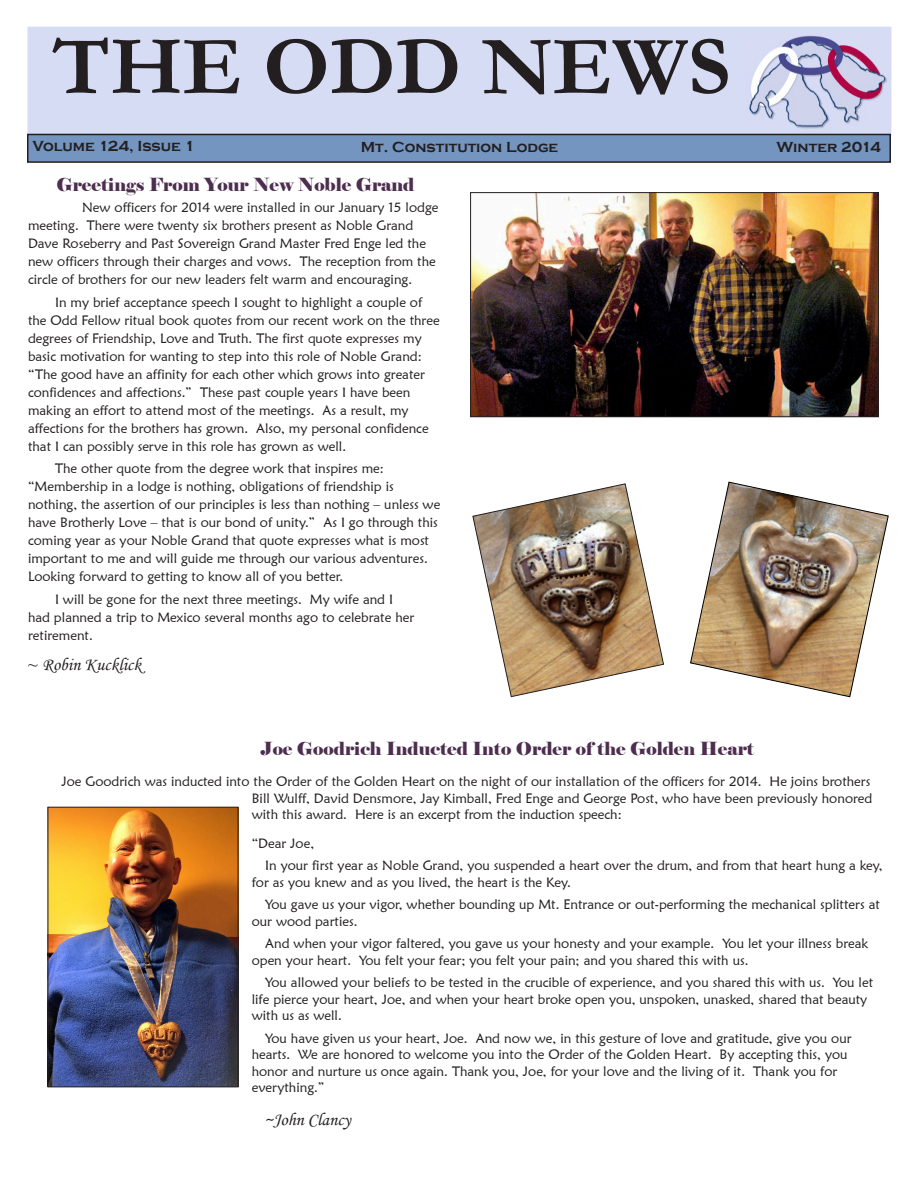
<style>
.page{position:relative;width:918px;height:1188px;background:#fff}
.page>*{position:absolute;margin:0;border:0;box-sizing:border-box;transform-origin:0 0}
.t1{font:700 84px "Garamond";color:#231f20}
.t2{font:18px "Elephant";color:#4d2e4f}
.t3{font:18px "Monotype Corsiva";color:#231f20}
.t4{font:700 15px "Copperplate Gothic";color:#231f20}
.t5{font:13.5px/18px "Maiandra GD";color:#231f20}
.s1{font-family:"Times New Roman"}
</style>
<div class="page">
<div style="left:27px;top:27px;width:864px;height:109px;background:#d7dcf5;border:2px solid #d7dcf5"></div>
<div style="left:28px;top:134px;width:862px;height:28px;background:#7495c0"></div>
<div style="left:27px;top:134px;width:864px;height:29px;border:2px solid #231f20"></div>
<img style="left:749px;top:34px;width:141px;height:98px">
<img style="left:50px;top:809px;width:186px;height:276px">
<div style="left:48px;top:807px;width:190px;height:280px;border:1px solid #231f20"></div>
<img style="left:472px;top:194px;width:405px;height:221px">
<div style="left:470px;top:192px;width:409px;height:225px;border:1px solid #231f20"></div>
<img style="left:472px;top:483px;width:192px;height:214px">
<img style="left:690px;top:482px;width:199px;height:215px">
<h1 class="t1" style="left:52px;top:17px;width:680px">THE ODD NEWS</h1>
<p class="t4" style="left:32px;top:138px;width:164px">Volume 124, Issue 1</p>
<p class="t4" style="left:361px;top:138px;width:199px">Mt. Constitution Lodge</p>
<p class="t4" style="left:777px;top:139px;width:106px">Winter 2014</p>
<h2 class="t2" style="left:56px;top:174px;width:360px">Greetings From Your New Noble Grand</h2>
<p class="t5" style="left:28px;top:198px;width:412px;text-indent:54px">New officers for 2014 were installed in our January 15 lodge meeting. There were twenty six brothers present as Noble Grand Dave Roseberry and Past Sovereign Grand Master Fred Enge led the new officers through their charges and vows. The reception from the circle of brothers for our new leaders felt warm and encouraging.</p>
<p class="t5" style="left:28px;top:293px;width:413px;text-indent:27px">In my brief acceptance speech I sought to highlight a couple of the Odd Fellow ritual book quotes from our recent work on the three degrees of Friendship, Love and Truth. The first quote expresses my basic motivation for wanting to step into this role of Noble Grand: “The good have an affinity for each other which grows into greater confidences and affections.” These past couple years I have been making an effort to attend most of the meetings. As a result, my affections for the brothers has grown. Also, my personal confidence that I can possibly serve in this role has grown as well.</p>
<p class="t5" style="left:28px;top:459px;width:414px;text-indent:27px">The other quote from the degree work that inspires me: “Membership in a lodge is nothing, obligations of friendship is nothing, the assertion of our principles is less than nothing – unless we have Brotherly Love – that is our bond of unity.” As I go through this coming year as your Noble Grand that quote expresses what is most important to me and will guide me through our various adventures.<br>Looking forward to getting to know all of you better.</p>
<p class="t5" style="left:28px;top:590px;width:388px;text-indent:27px">I will be gone for the next three meetings. My wife and I had planned a trip to Mexico several months ago to celebrate her retirement.</p>
<h2 class="t3" style="left:28px;top:653px;width:115px"><span class="s1">~</span> Robin Kucklick</h2>
<h2 class="t2" style="left:261px;top:737px;width:495px">Joe Goodrich Inducted Into Order of the Golden Heart</h2>
<p class="t5" style="left:252px;top:773px;width:622px;line-height:16.5px;text-indent:-190px">Joe Goodrich was inducted into the Order of the Golden Heart on the night of our installation of the officers for 2014. He joins brothers<br>Bill Wulff, David Densmore, Jay Kimball, Fred Enge and George Post, who have been previously honored with this award. Here is an excerpt from the induction speech:</p>
<p class="t5" style="left:265px;top:832px;width:619px;line-height:22.5px;text-indent:-14px">“Dear Joe,<br>In your first year as Noble Grand, you suspended a heart over the drum, and from that heart hung a key,</p>
<p class="t5" style="left:265px;top:871px;width:616px;line-height:22.5px;text-indent:-14px">for as you knew and as you lived, the heart is the Key.<br>You gave us your vigor, whether bounding up Mt. Entrance or out-performing the mechanical splitters at</p>
<p class="t5" style="left:265px;top:910px;width:605px;line-height:22.5px;text-indent:-14px">our wood parties.<br>And when your vigor faltered, you gave us your honesty and your example. You let your illness break</p>
<p class="t5" style="left:265px;top:949px;width:609px;line-height:22.5px;text-indent:-14px">open your heart. You felt your fear; you felt your pain; and you shared this with us.<br>You allowed your beliefs to be tested in the crucible of experience, and you shared this with us. You let</p>
<p class="t5" style="left:252px;top:991px;width:617px;line-height:16.5px">life pierce your heart, Joe, and when your heart broke open you, unspoken, unasked, shared that beauty with us as well.</p>
<p class="t5" style="left:252px;top:1030px;width:601px;line-height:16.5px;text-indent:14px">You have given us your heart, Joe. And now we, in this gesture of love and gratitude, give you our hearts. We are honored to welcome you into the Order of the Golden Heart. By accepting this, you honor and nurture us once again. Thank you, Joe, for your love and the living of it. Thank you for everything.”</p>
<h2 class="t3" style="left:264px;top:1109px;width:88px">~John Clancy</h2>
</div>
